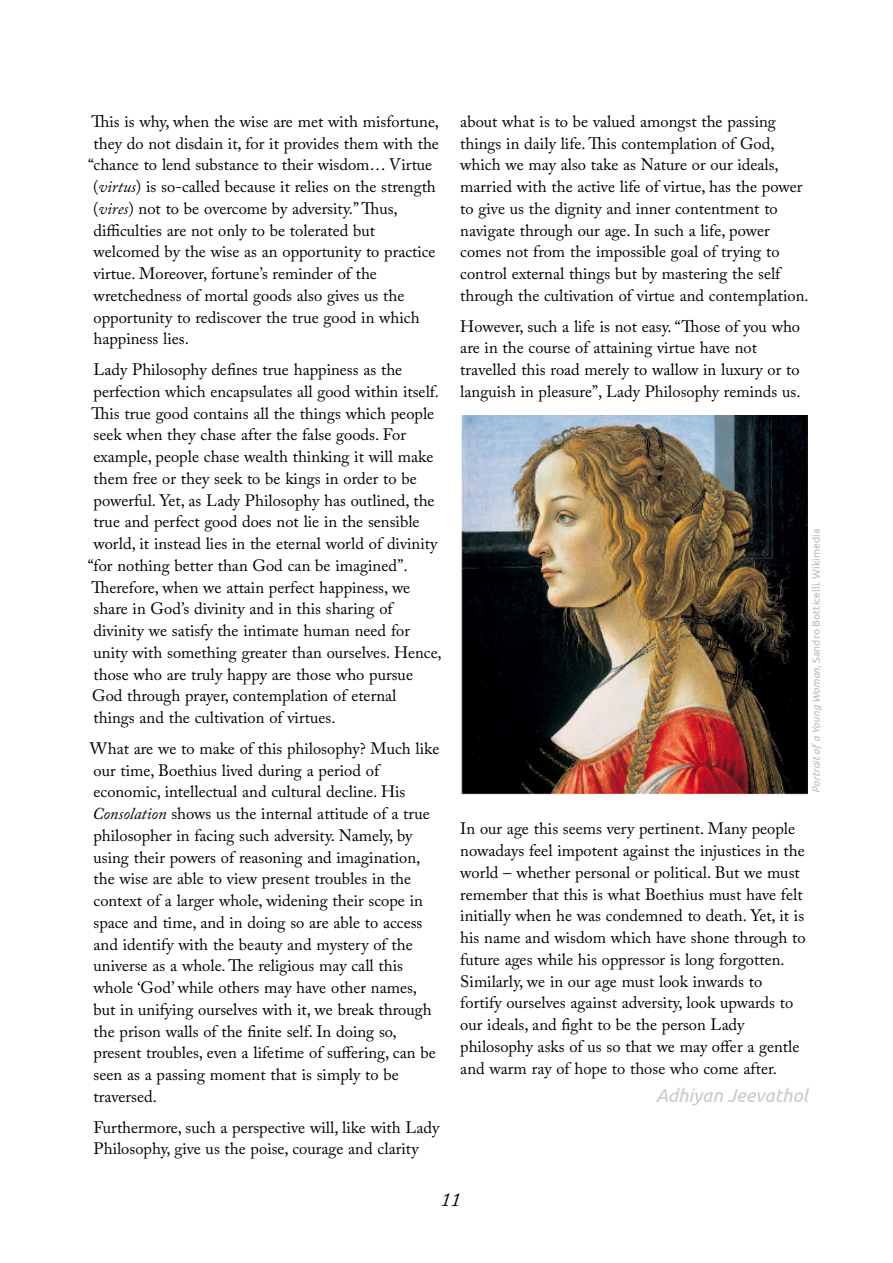
<style>
.page{position:relative;width:893px;height:1263px;background:#fff}
.page>*{position:absolute;margin:0;border:0;box-sizing:border-box;transform-origin:0 0}
.t1{font:italic 19.5px "Adobe Caslon Pro";color:#000}
.t2{font:italic 18.75px "Ubuntu";color:rgb(192 195 200/.89)}
.t3{font:16.5px/21.8px "Adobe Caslon Pro";color:#000}
.t4{font:10.5px "Ubuntu";color:#bbb9b9}
.s1{font-style:italic}
</style>
<div class="page">
<img style="left:461px;top:416px;width:347px;height:378px">
<p class="t3" style="left:92px;top:112px;width:349px">This is why, when the wise are met with misfortune,</p>
<p class="t3" style="left:94px;top:134px;width:347px">they do not disdain it, for it provides them with the</p>
<p class="t3" style="left:88px;top:155px;width:346px">“chance to lend substance to their wisdom… Virtue</p>
<p class="t3" style="left:93px;top:177px;width:344px">(<span class="s1">virtus</span>) is so-called because it relies on the strength</p>
<p class="t3" style="left:93px;top:199px;width:306px">(<span class="s1">vires</span>) not to be overcome by adversity.” Thus,</p>
<p class="t3" style="left:94px;top:221px;width:283px">difficulties are not only to be tolerated but</p>
<p class="t3" style="left:94px;top:242px;width:344px">welcomed by the wise as an opportunity to practice</p>
<p class="t3" style="left:94px;top:264px;width:285px">virtue. Moreover, fortune’s reminder of the</p>
<p class="t3" style="left:94px;top:286px;width:312px">wretchedness of mortal goods also gives us the</p>
<p class="t3" style="left:94px;top:308px;width:328px">opportunity to rediscover the true good in which</p>
<p class="t3" style="left:94px;top:329px;width:97px">happiness lies.</p>
<p class="t3" style="left:94px;top:360px;width:310px">Lady Philosophy defines true happiness as the</p>
<p class="t3" style="left:94px;top:382px;width:347px">perfection which encapsulates all good within itself.</p>
<p class="t3" style="left:92px;top:404px;width:344px">This true good contains all the things which people</p>
<p class="t3" style="left:94px;top:425px;width:314px">seek when they chase after the false goods. For</p>
<p class="t3" style="left:94px;top:447px;width:341px">example, people chase wealth thinking it will make</p>
<p class="t3" style="left:94px;top:469px;width:325px">them free or they seek to be kings in order to be</p>
<p class="t3" style="left:94px;top:491px;width:343px">powerful. Yet, as Lady Philosophy has outlined, the</p>
<p class="t3" style="left:94px;top:512px;width:328px">true and perfect good does not lie in the sensible</p>
<p class="t3" style="left:94px;top:534px;width:345px">world, it instead lies in the eternal world of divinity</p>
<p class="t3" style="left:88px;top:556px;width:321px">“for nothing better than God can be imagined”.</p>
<p class="t3" style="left:92px;top:578px;width:320px">Therefore, when we attain perfect happiness, we</p>
<p class="t3" style="left:94px;top:599px;width:301px">share in God’s divinity and in this sharing of</p>
<p class="t3" style="left:94px;top:621px;width:318px">divinity we satisfy the intimate human need for</p>
<p class="t3" style="left:94px;top:643px;width:350px">unity with something greater than ourselves. Hence,</p>
<p class="t3" style="left:94px;top:665px;width:321px">those who are truly happy are those who pursue</p>
<p class="t3" style="left:92px;top:686px;width:306px">God through prayer, contemplation of eternal</p>
<p class="t3" style="left:94px;top:708px;width:243px">things and the cultivation of virtues.</p>
<p class="t3" style="left:90px;top:739px;width:351px">What are we to make of this philosophy? Much like our time, Boethius lived during a period of economic, intellectual and cultural decline. His <span class="s1">Consolation</span> shows us the internal attitude of a true philosopher in facing such adversity. Namely, by using their powers of reasoning and imagination, the wise are able to view present troubles in the context of a larger whole, widening their scope in space and time, and in doing so are able to access and identify with the beauty and mystery of the universe as a whole. The religious may call this whole ‘God’ while others may have other names, but in unifying ourselves with it, we break through the prison walls of the finite self. In doing so, present troubles, even a lifetime of suffering, can be seen as a passing moment that is simply to be traversed.</p>
<p class="t3" style="left:94px;top:1118px;width:347px">Furthermore, such a perspective will, like with Lady<br>Philosophy, give us the poise, courage and clarity</p>
<p class="t3" style="left:460px;top:112px;width:350px">about what is to be valued amongst the passing things in daily life. This contemplation of God, which we may also take as Nature or our ideals, married with the active life of virtue, has the power to give us the dignity and inner contentment to navigate through our age. In such a life, power comes not from the impossible goal of trying to control external things but by mastering the self through the cultivation of virtue and contemplation.</p>
<p class="t3" style="left:460px;top:317px;width:342px">However, such a life is not easy. “Those of you who are in the course of attaining virtue have not travelled this road merely to wallow in luxury or to languish in pleasure”, Lady Philosophy reminds us.</p>
<p class="t4" style="left:811px;top:793px;width:266px;rotate:-90deg"><span class="s1">Portrait of a Young Woman,</span> Sandro Botticelli. Wikimedia</p>
<p class="t3" style="left:460px;top:820px;width:347px">In our age this seems very pertinent. Many people nowadays feel impotent against the injustices in the world – whether personal or political. But we must remember that this is what Boethius must have felt initially when he was condemned to death. Yet, it is his name and wisdom which have shone through to future ages while his oppressor is long forgotten.<br>Similarly, we in our age must look inwards to fortify ourselves against adversity, look upwards to our ideals, and fight to be the person Lady philosophy asks of us so that we may offer a gentle and warm ray of hope to those who come after.</p>
<p class="t2" style="left:656px;top:1087px;width:153px">Adhiyan Jeevathol</p>
<p class="t1" style="left:441px;top:1192px;width:21px">11</p>
</div>
